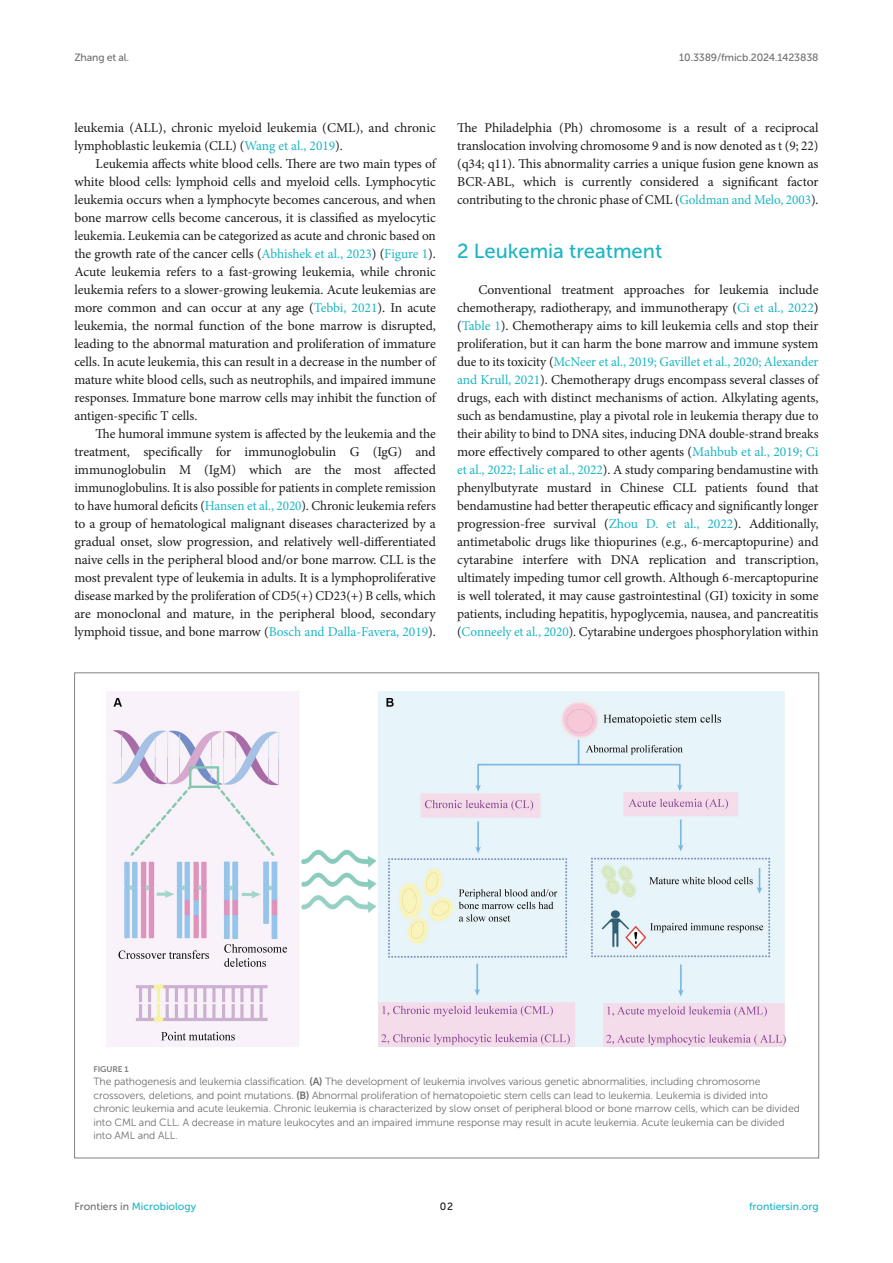
<style>
.page{position:relative;width:893px;height:1263px;background:#fff}
.page>*{position:absolute;margin:0;border:0;box-sizing:border-box;transform-origin:0 0}
.HEAD_1{font:20.25px "Museo Sans 500";color:#1db5c3}
.TEXT{font:13.5px/18px "Minion Pro";letter-spacing:-.01em;color:#1b1c1b;text-align:justify}
.TEXT_FLUSH{font:13.5px/18px "Minion Pro";letter-spacing:-.005em;color:#1b1c1b}
.FIG_LEG{font:10.5px/13.5px "Museo Sans 300";letter-spacing:-.01em;color:#706f70}
.t1{font:10.5px "Museo Sans 500";color:#1db5c3}
.t2{font:10.5px "Museo Sans 500";letter-spacing:-.015em;color:#706f70}
.t3{font:10.5px "Museo Sans 500";color:#1b1c1b}
.FIG_HD{font:8.25px "Museo Sans 700";letter-spacing:-.01em;color:#7e7f7f}
.s1{color:#1db5c3}
.s2{font-family:"Museo Sans 700"}
.s3{color:#706f70}
</style>
<div class="page">
<img style="left:106px;top:692px;width:680px;height:355px">
<p class="t2" style="left:74px;top:51px;width:56px">Zhang et al.</p>
<p class="t2" style="left:679px;top:51px;width:141px">10.3389/fmicb.2024.1423838</p>
<p class="TEXT_FLUSH" style="left:74px;top:119px;width:363px">leukemia (ALL), chronic myeloid leukemia (CML), and chronic lymphoblastic leukemia (CLL) (<span class="s1">Wang et al., 2019</span>).</p>
<p class="TEXT" style="left:74px;top:155px;width:363px;text-indent:21px">Leukemia affects white blood cells. There are two main types of white blood cells: lymphoid cells and myeloid cells. Lymphocytic leukemia occurs when a lymphocyte becomes cancerous, and when bone marrow cells become cancerous, it is classified as myelocytic leukemia. Leukemia can be categorized as acute and chronic based on the growth rate of the cancer cells (<span class="s1">Abhishek et al., 2023</span>) (<span class="s1">Figure 1</span>).<br>Acute leukemia refers to a fast-growing leukemia, while chronic leukemia refers to a slower-growing leukemia. Acute leukemias are more common and can occur at any age (<span class="s1">Tebbi, 2021</span>). In acute leukemia, the normal function of the bone marrow is disrupted, leading to the abnormal maturation and proliferation of immature cells. In acute leukemia, this can result in a decrease in the number of mature white blood cells, such as neutrophils, and impaired immune responses. Immature bone marrow cells may inhibit the function of antigen-specific T cells.</p>
<p class="TEXT" style="left:74px;top:425px;width:363px;text-indent:21px">The humoral immune system is affected by the leukemia and the treatment, specifically for immunoglobulin G (IgG) and immunoglobulin M (IgM) which are the most affected immunoglobulins. It is also possible for patients in complete remission to have humoral deficits (<span class="s1">Hansen et al., 2020</span>). Chronic leukemia refers to a group of hematological malignant diseases characterized by a gradual onset, slow progression, and relatively well-differentiated naive cells in the peripheral blood and/or bone marrow. CLL is the most prevalent type of leukemia in adults. It is a lymphoproliferative disease marked by the proliferation of CD5(+) CD23(+) B cells, which are monoclonal and mature, in the peripheral blood, secondary lymphoid tissue, and bone marrow (<span class="s1">Bosch and Dalla-Favera, 2019</span>).</p>
<p class="TEXT" style="left:457px;top:119px;width:363px">The Philadelphia (Ph) chromosome is a result of a reciprocal translocation involving chromosome 9 and is now denoted as t (9; 22) (q34; q11). This abnormality carries a unique fusion gene known as BCR-ABL, which is currently considered a significant factor contributing to the chronic phase of CML (<span class="s1">Goldman and Melo, 2003</span>).</p>
<p class="HEAD_1" style="left:457px;top:240px;width:207px">2 Leukemia treatment</p>
<p class="TEXT_FLUSH" style="left:457px;top:281px;width:363px;text-align:justify;text-indent:21px">Conventional treatment approaches for leukemia include chemotherapy, radiotherapy, and immunotherapy (<span class="s1">Ci et al., 2022</span>) (<span class="s1">Table 1</span>). Chemotherapy aims to kill leukemia cells and stop their proliferation, but it can harm the bone marrow and immune system due to its toxicity (<span class="s1">McNeer et al., 2019; Gavillet et al., 2020; Alexander and Krull, 2021</span>). Chemotherapy drugs encompass several classes of drugs, each with distinct mechanisms of action. Alkylating agents, such as bendamustine, play a pivotal role in leukemia therapy due to their ability to bind to DNA sites, inducing DNA double-strand breaks more effectively compared to other agents (<span class="s1">Mahbub et al., 2019; Ci et al., 2022; Lalic et al., 2022</span>). A study comparing bendamustine with phenylbutyrate mustard in Chinese CLL patients found that bendamustine had better therapeutic efficacy and significantly longer progression-free survival (<span class="s1">Zhou D. et al., 2022</span>). Additionally, antimetabolic drugs like thiopurines (e.g., 6-mercaptopurine) and cytarabine interfere with DNA replication and transcription, ultimately impeding tumor cell growth. Although 6-mercaptopurine is well tolerated, it may cause gastrointestinal (GI) toxicity in some patients, including hepatitis, hypoglycemia, nausea, and pancreatitis (<span class="s1">Conneely et al., 2020</span>). Cytarabine undergoes phosphorylation within</p>
<p class="FIG_HD" style="left:94px;top:1064px;width:37px">FIGURE 1</p>
<p class="FIG_LEG" style="left:94px;top:1075px;width:708px">The pathogenesis and leukemia classification. <span class="s2">(A)</span> The development of leukemia involves various genetic abnormalities, including chromosome crossovers, deletions, and point mutations. <span class="s2">(B)</span> Abnormal proliferation of hematopoietic stem cells can lead to leukemia. Leukemia is divided into chronic leukemia and acute leukemia. Chronic leukemia is characterized by slow onset of peripheral blood or bone marrow cells, which can be divided into CML and CLL. A decrease in mature leukocytes and an impaired immune response may result in acute leukemia. Acute leukemia can be divided into AML and ALL.</p>
<p class="t1" style="left:74px;top:1200px;width:123px"><span class="s3">Frontiers in</span> Microbiology</p>
<p class="t3" style="left:440px;top:1200px;width:15px">02</p>
<p class="t1" style="left:749px;top:1200px;width:71px">frontiersin.org</p>
</div>
